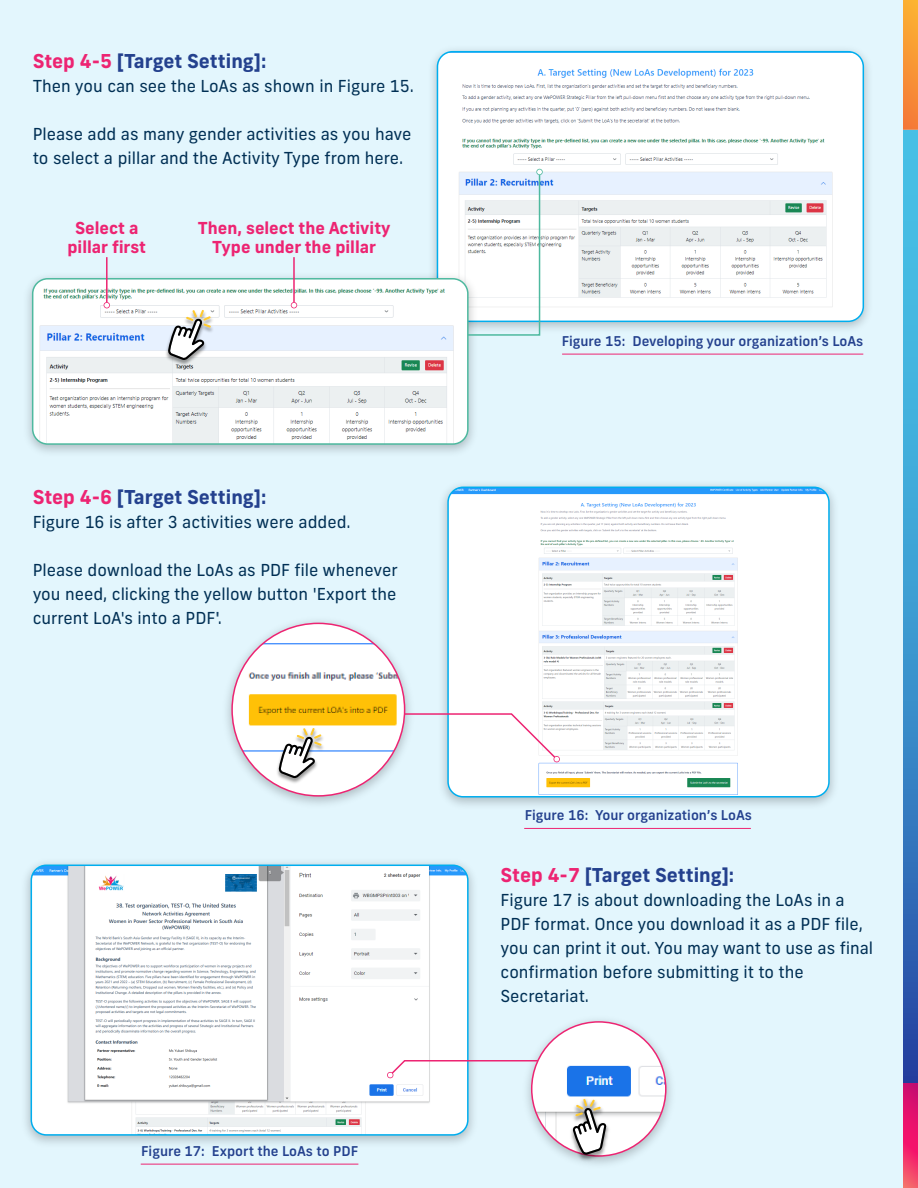
<style>
.page{position:relative;width:918px;height:1188px;background:#e3f6fd}
.page>*{position:absolute;margin:0;border:0;box-sizing:border-box;transform-origin:0 0}
.t1{font:700 19.05px "New Frank";color:#24418e}
.t2{font:16.5px/24px "New Frank";color:#002f54}
.t3{font:700 16.5px/19.5px "New Frank";color:#ed2472;text-align:center}
.t4{font:500 13.5px "New Frank";color:#24418e}
.s1{color:#ed2472}
</style>
<div class="page">
<svg style="left:903px;top:130px;width:15px;height:953px;background:#3a92cc"></svg>
<svg style="left:903px;top:1083px;width:15px;height:105px;background:#e8236c"></svg>
<svg style="left:903px;top:0;width:15px;height:130px;background:#f79535"></svg>
<hr style="left:562px;top:354px;width:301px;height:1px;background:#ed2472">
<hr style="left:524px;top:828px;width:227px;height:1px;background:#ed2472">
<hr style="left:141px;top:1164px;width:217px;height:1px;background:#ed2472">
<img style="left:432px;top:49px;width:437px;height:280px">
<img style="left:437px;top:52px;width:426px;height:269px">
<div style="left:437px;top:51px;width:427px;height:271px;border:2px solid #00aeef;border-radius:15px"></div>
<img style="left:25px;top:862px;width:449px;height:282px">
<img style="left:31px;top:865px;width:437px;height:270px">
<div style="left:31px;top:865px;width:438px;height:271px;border:2px solid #00aeef;border-radius:15px"></div>
<img style="left:448px;top:487px;width:381px;height:310px">
<div style="left:447px;top:487px;width:383px;height:311px;border:2px solid #00aeef;border-radius:15px"></div>
<img style="left:27px;top:267px;width:447px;height:186px">
<img style="left:33px;top:279px;width:435px;height:165px">
<div style="left:32px;top:278px;width:437px;height:167px;border:2px solid #4eb99f;border-radius:15px"></div>
<img style="left:163px;top:308px;width:52px;height:60px">
<svg style="left:168px;top:310px;width:43px;height:50px;background:#c7c7c5"></svg>
<hr style="left:106px;top:257px;width:2px;height:48px;background:#ed2472">
<svg style="left:104px;top:302px;width:6px;height:6px"></svg>
<hr style="left:293px;top:257px;width:2px;height:48px;background:#ed2472">
<svg style="left:291px;top:302px;width:6px;height:6px"></svg>
<svg style="left:466px;top:169px;width:77px;height:167px"></svg>
<img style="left:227px;top:621px;width:183px;height:183px">
<div style="left:232px;top:623px;width:173px;height:173px;background:#fff;border-radius:50%"></div>
<img style="left:232px;top:623px;width:173px;height:141px">
<img style="left:274px;top:726px;width:52px;height:60px">
<svg style="left:279px;top:728px;width:43px;height:50px"></svg>
<img style="left:527px;top:1020px;width:144px;height:144px">
<img style="left:532px;top:1022px;width:134px;height:134px;border-radius:67px">
<img style="left:567px;top:1096px;width:45px;height:66px">
<svg style="left:573px;top:1099px;width:33px;height:56px;background:#bebbb5"></svg>
<svg style="left:403px;top:713px;width:157px;height:50px"></svg>
<svg style="left:387px;top:1059px;width:152px;height:20px"></svg>
<p class="t1" style="left:33px;top:49px;width:235px"><span class="s1">Step 4-5</span> [Target Setting]:</p>
<p class="t2" style="left:33px;top:74px;width:383px">Then you can see the LoAs as shown in Figure 15.</p>
<p class="t2" style="left:33px;top:122px;width:380px">Please add as many gender activities as you have to select a pillar and the Activity Type from here.</p>
<p class="t3" style="left:67px;top:218px;width:80px">Select a pillar first</p>
<p class="t3" style="left:198px;top:218px;width:194px">Then, select the Activity<br>Type under the pillar</p>
<p class="t1" style="left:33px;top:485px;width:235px"><span class="s1">Step 4-6</span> [Target Setting]:</p>
<p class="t2" style="left:33px;top:510px;width:320px">Figure 16 is after 3 activities were added.</p>
<p class="t2" style="left:33px;top:558px;width:367px;text-align:justify">Please download the LoAs as PDF file whenever you need, clicking the yellow button 'Export the current LoA's into a PDF'.</p>
<p class="t4" style="left:141px;top:1143px;width:219px">Figure 17: Export the LoAs to PDF</p>
<p class="t4" style="left:562px;top:332px;width:303px">Figure 15: Developing your organization’s LoAs</p>
<p class="t4" style="left:525px;top:807px;width:229px">Figure 16: Your organization’s LoAs</p>
<p class="t1" style="left:501px;top:863px;width:235px"><span class="s1">Step 4-7</span> [Target Setting]:</p>
<p class="t2" style="left:501px;top:888px;width:374px">Figure 17 is about downloading the LoAs in a PDF format. Once you download it as a PDF file, you can print it out. You may want to use as final confirmation before submitting it to the Secretariat.</p>
</div>
